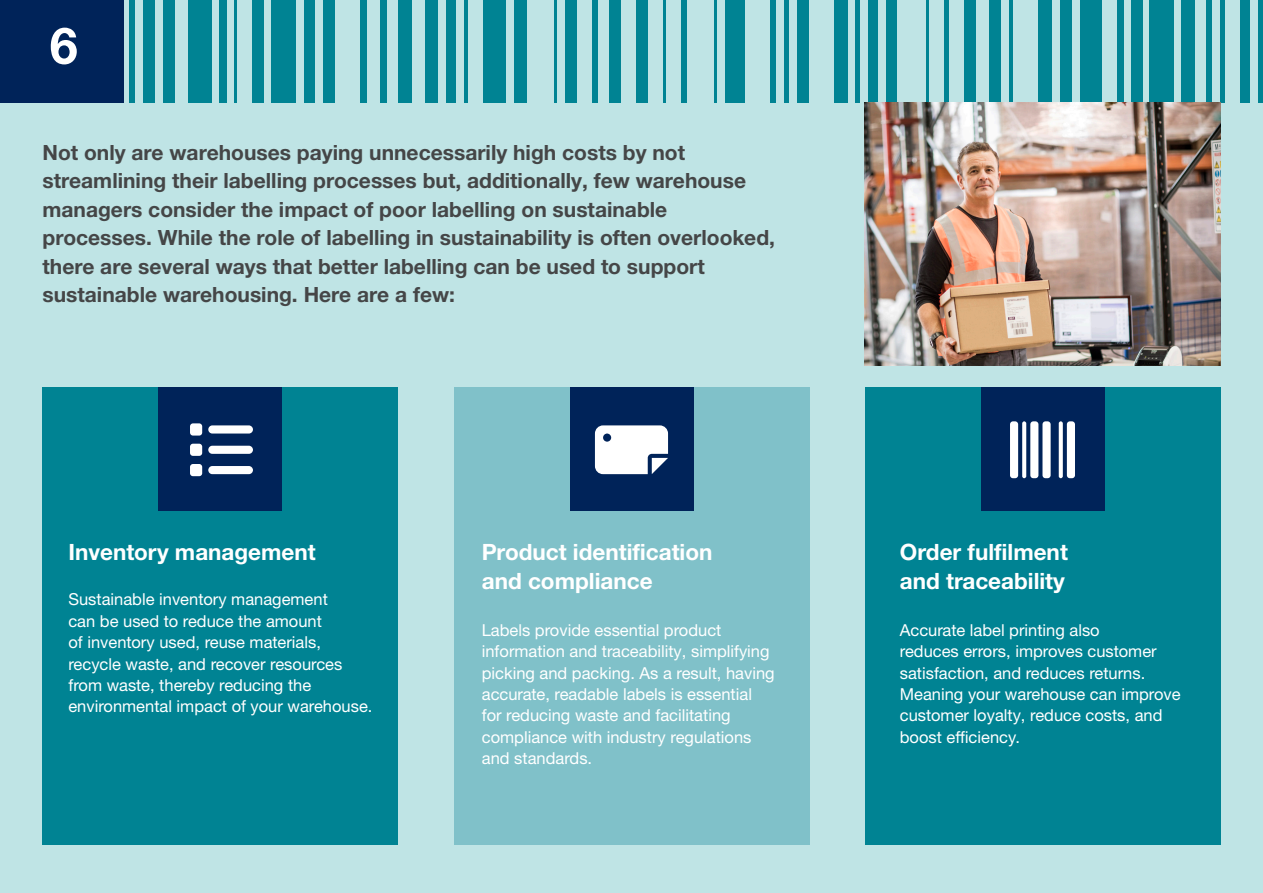
<style>
.page{position:relative;width:1263px;height:893px;background:#bfe4e5}
.page>*{position:absolute;margin:0;border:0;box-sizing:border-box;transform-origin:0 0}
.t1{font:700 50.55px "Helvetica Neue LTW1 G";color:#fff}
.t2{font:700 22.5px/28.5px "Helvetica Neue LTW1 G";color:#fff}
.t3{font:700 21px/28.5px "Helvetica Neue LTW1 G";color:#454647}
.t4{font:16.5px/21.5px "Helvetica Neue LTW1 G";color:#fff}
</style>
<div class="page">
<div style="left:43px;top:387px;width:355px;height:457px;background:#008393"></div>
<div style="left:453px;top:387px;width:356px;height:457px;background:#80c1c9"></div>
<div style="left:864px;top:387px;width:356px;height:457px;background:#008393"></div>
<div style="left:159px;top:387px;width:123px;height:123px;background:#002359"></div>
<div style="left:570px;top:387px;width:123px;height:123px;background:#002359"></div>
<div style="left:981px;top:387px;width:123px;height:123px;background:#002359"></div>
<div style="left:0;top:0;width:1263px;height:102px;background:#008393"></div>
<div style="left:104px;top:0;width:25px;height:102px;background:#bfe4e5"></div>
<div style="left:136px;top:0;width:7px;height:102px;background:#bfe4e5"></div>
<div style="left:155px;top:0;width:7px;height:102px;background:#bfe4e5"></div>
<div style="left:175px;top:0;width:12px;height:102px;background:#bfe4e5"></div>
<div style="left:212px;top:0;width:7px;height:102px;background:#bfe4e5"></div>
<div style="left:227px;top:0;width:7px;height:102px;background:#bfe4e5"></div>
<div style="left:237px;top:0;width:14px;height:102px;background:#bfe4e5"></div>
<div style="left:264px;top:0;width:7px;height:102px;background:#bfe4e5"></div>
<div style="left:296px;top:0;width:7px;height:102px;background:#bfe4e5"></div>
<div style="left:315px;top:0;width:7px;height:102px;background:#bfe4e5"></div>
<div style="left:335px;top:0;width:25px;height:102px;background:#bfe4e5"></div>
<div style="left:367px;top:0;width:12px;height:102px;background:#bfe4e5"></div>
<div style="left:387px;top:0;width:10px;height:102px;background:#bfe4e5"></div>
<div style="left:412px;top:0;width:12px;height:102px;background:#bfe4e5"></div>
<div style="left:438px;top:0;width:7px;height:102px;background:#bfe4e5"></div>
<div style="left:456px;top:0;width:7px;height:102px;background:#bfe4e5"></div>
<div style="left:469px;top:0;width:14px;height:102px;background:#bfe4e5"></div>
<div style="left:506px;top:0;width:7px;height:102px;background:#bfe4e5"></div>
<div style="left:527px;top:0;width:27px;height:102px;background:#bfe4e5"></div>
<div style="left:558px;top:0;width:7px;height:102px;background:#bfe4e5"></div>
<div style="left:577px;top:0;width:14px;height:102px;background:#bfe4e5"></div>
<div style="left:599px;top:0;width:10px;height:102px;background:#bfe4e5"></div>
<div style="left:622px;top:0;width:14px;height:102px;background:#bfe4e5"></div>
<div style="left:648px;top:0;width:15px;height:102px;background:#bfe4e5"></div>
<div style="left:666px;top:0;width:14px;height:102px;background:#bfe4e5"></div>
<div style="left:688px;top:0;width:26px;height:102px;background:#bfe4e5"></div>
<div style="left:718px;top:0;width:7px;height:102px;background:#bfe4e5"></div>
<div style="left:745px;top:0;width:24px;height:102px;background:#bfe4e5"></div>
<div style="left:776px;top:0;width:8px;height:102px;background:#bfe4e5"></div>
<div style="left:789px;top:0;width:7px;height:102px;background:#bfe4e5"></div>
<div style="left:809px;top:0;width:24px;height:102px;background:#bfe4e5"></div>
<div style="left:848px;top:0;width:7px;height:102px;background:#bfe4e5"></div>
<div style="left:860px;top:0;width:7px;height:102px;background:#bfe4e5"></div>
<div style="left:878px;top:0;width:7px;height:102px;background:#bfe4e5"></div>
<div style="left:898px;top:0;width:28px;height:102px;background:#bfe4e5"></div>
<div style="left:930px;top:0;width:14px;height:102px;background:#bfe4e5"></div>
<div style="left:949px;top:0;width:14px;height:102px;background:#bfe4e5"></div>
<div style="left:976px;top:0;width:12px;height:102px;background:#bfe4e5"></div>
<div style="left:1001px;top:0;width:7px;height:102px;background:#bfe4e5"></div>
<div style="left:1013px;top:0;width:25px;height:102px;background:#bfe4e5"></div>
<div style="left:1052px;top:0;width:8px;height:102px;background:#bfe4e5"></div>
<div style="left:1072px;top:0;width:7px;height:102px;background:#bfe4e5"></div>
<div style="left:1102px;top:0;width:14px;height:102px;background:#bfe4e5"></div>
<div style="left:1124px;top:0;width:7px;height:102px;background:#bfe4e5"></div>
<div style="left:1143px;top:0;width:5px;height:102px;background:#bfe4e5"></div>
<div style="left:1173px;top:0;width:7px;height:102px;background:#bfe4e5"></div>
<div style="left:1195px;top:0;width:10px;height:102px;background:#bfe4e5"></div>
<div style="left:1212px;top:0;width:8px;height:102px;background:#bfe4e5"></div>
<div style="left:1225px;top:0;width:14px;height:102px;background:#bfe4e5"></div>
<div style="left:1250px;top:0;width:7px;height:102px;background:#bfe4e5"></div>
<div style="left:0;top:0;width:124px;height:102px;background:#002359"></div>
<img style="left:864px;top:103px;width:356px;height:263px">
<p class="t1" style="left:50px;top:15px;width:30px">6</p>
<p class="t3" style="left:43px;top:138px;width:734px">Not only are warehouses paying unnecessarily high costs by not streamlining their labelling processes but, additionally, few warehouse managers consider the impact of poor labelling on sustainable processes. While the role of labelling in sustainability is often overlooked, there are several ways that better labelling can be used to support sustainable warehousing. Here are a few:</p>
<p class="t2" style="left:68px;top:538px;width:249px">Inventory management</p>
<p class="t2" style="left:482px;top:538px;width:232px">Product identification and compliance</p>
<p class="t2" style="left:900px;top:538px;width:170px">Order fulfilment and traceability</p>
<p class="t4" style="left:68px;top:588px;width:306px">Sustainable inventory management<br>can be used to reduce the amount<br>of inventory used, reuse materials, recycle waste, and recover resources from waste, thereby reducing the environmental impact of your warehouse.</p>
<p class="t4" style="left:482px;top:619px;width:294px">Labels provide essential product information and traceability, simplifying picking and packing. As a result, having accurate, readable labels is essential for reducing waste and facilitating compliance with industry regulations and standards.</p>
<p class="t4" style="left:900px;top:619px;width:282px">Accurate label printing also<br>reduces errors, improves customer satisfaction, and reduces returns.<br>Meaning your warehouse can improve customer loyalty, reduce costs, and boost efficiency.</p>
</div>
